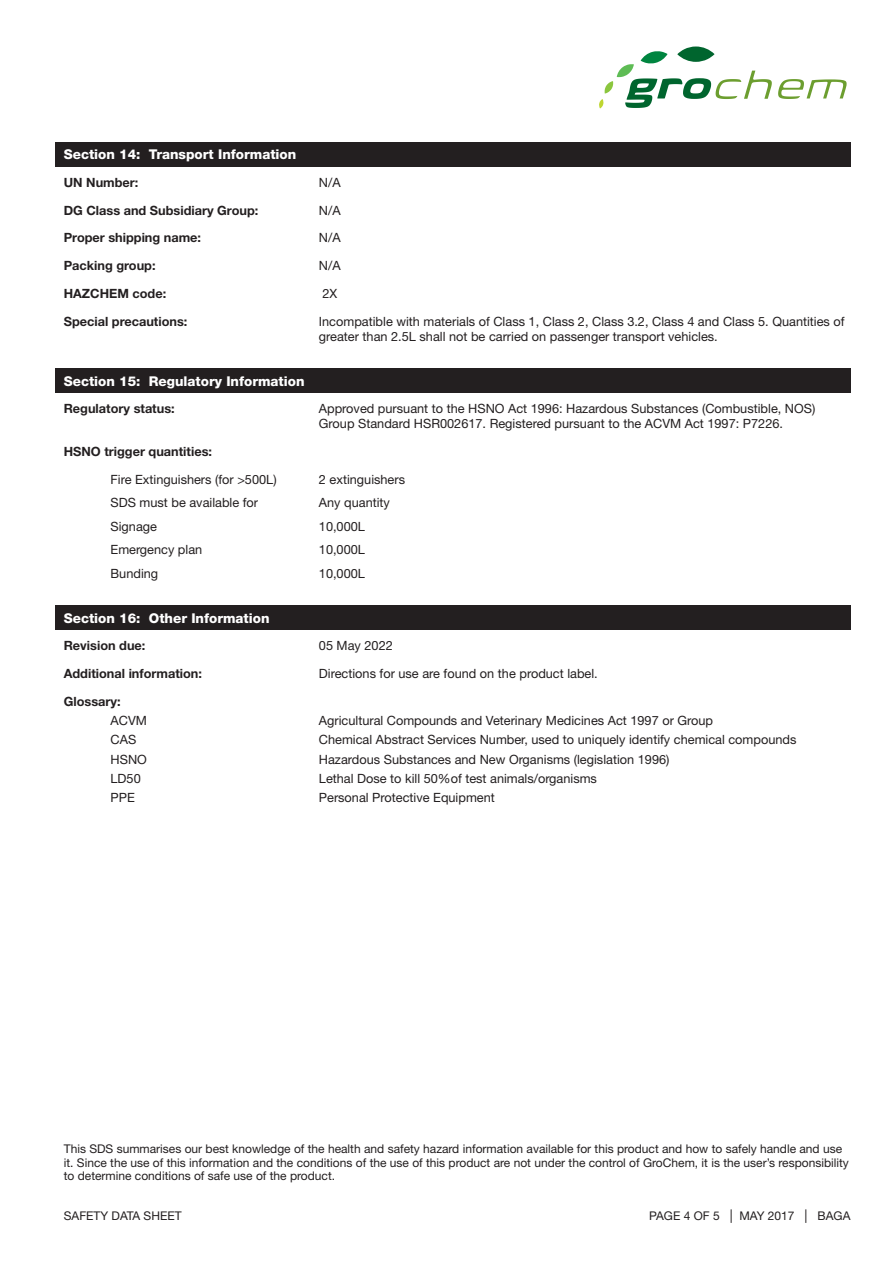
<style>
.page{position:relative;width:893px;height:1263px;background:#fff}
.page>*{position:absolute;margin:0;border:0;box-sizing:border-box;transform-origin:0 0}
.t1{font:800 13.5px "Helvetica Neue";color:#fff}
.t2{font:12.75px/15px "Helvetica Neue";color:#231f20}
.t3{font:700 12.75px "Helvetica Neue";color:#231f20}
.t4{font:12px/13.5px "Helvetica Neue";color:#231f20}
.s1{font-size:13.5px}
</style>
<div class="page">
<svg style="left:778px;top:79px;width:69px;height:20px"></svg>
<svg style="left:599px;top:46px;width:173px;height:63px"></svg>
<div style="left:55px;top:142px;width:795px;height:25px;background:#231f20"></div>
<div style="left:55px;top:369px;width:795px;height:24px;background:#231f20"></div>
<div style="left:55px;top:606px;width:795px;height:24px;background:#231f20"></div>
<p class="t1" style="left:64px;top:146px;width:234px">Section 14: Transport Information</p>
<p class="t3" style="left:64px;top:174px;width:76px">UN Number:</p>
<p class="t2" style="left:319px;top:175px;width:23px">N/A</p>
<p class="t3" style="left:64px;top:202px;width:196px">DG Class and Subsidiary Group:</p>
<p class="t2" style="left:319px;top:202px;width:23px">N/A</p>
<p class="t3" style="left:64px;top:230px;width:139px">Proper shipping name:</p>
<p class="t2" style="left:319px;top:230px;width:23px">N/A</p>
<p class="t3" style="left:64px;top:258px;width:93px">Packing group:</p>
<p class="t2" style="left:319px;top:258px;width:23px">N/A</p>
<p class="t3" style="left:64px;top:286px;width:104px">HAZCHEM code:</p>
<p class="t2" style="left:322px;top:286px;width:16px">2X</p>
<p class="t3" style="left:64px;top:313px;width:125px">Special precautions:</p>
<p class="t2" style="left:319px;top:313px;width:527px">Incompatible with materials of Class 1, Class 2, Class 3.2, Class 4 and Class 5. Quantities of greater than 2.5L shall not be carried on passenger transport vehicles.</p>
<p class="t1" style="left:64px;top:373px;width:242px">Section 15: Regulatory Information</p>
<p class="t3" style="left:64px;top:401px;width:112px">Regulatory status:</p>
<p class="t2" style="left:319px;top:401px;width:498px">Approved pursuant to the HSNO Act 1996: Hazardous Substances (Combustible, NOS)<br>Group Standard HSR002617. Registered pursuant to the ACVM Act 1997: P7226.</p>
<p class="t3" style="left:64px;top:444px;width:150px">HSNO trigger quantities:</p>
<p class="t2" style="left:111px;top:472px;width:168px">Fire Extinguishers (for &gt;500L)</p>
<p class="t2" style="left:319px;top:472px;width:88px">2 extinguishers</p>
<p class="t2" style="left:111px;top:495px;width:149px">SDS must be available for</p>
<p class="t2" style="left:319px;top:495px;width:73px">Any quantity</p>
<p class="t2" style="left:111px;top:519px;width:48px">Signage</p>
<p class="t2" style="left:319px;top:519px;width:48px">10,000L</p>
<p class="t2" style="left:111px;top:542px;width:93px">Emergency plan</p>
<p class="t2" style="left:319px;top:542px;width:48px">10,000L</p>
<p class="t2" style="left:111px;top:566px;width:49px">Bunding</p>
<p class="t2" style="left:319px;top:566px;width:48px">10,000L</p>
<p class="t1" style="left:64px;top:610px;width:207px">Section 16: Other Information</p>
<p class="t3" style="left:64px;top:638px;width:83px">Revision due:</p>
<p class="t2" style="left:319px;top:638px;width:75px">05 May 2022</p>
<p class="t3" style="left:64px;top:666px;width:140px">Additional information:</p>
<p class="t2" style="left:319px;top:666px;width:280px">Directions for use are found on the product label.</p>
<p class="t3" style="left:64px;top:693px;width:58px">Glossary:</p>
<p class="t2" style="left:111px;top:713px;width:38px">ACVM</p>
<p class="t2" style="left:319px;top:713px;width:396px">Agricultural Compounds and Veterinary Medicines Act 1997 or Group</p>
<p class="t2" style="left:111px;top:732px;width:27px">CAS</p>
<p class="t2" style="left:319px;top:732px;width:479px">Chemical Abstract Services Number, used to uniquely identify chemical compounds</p>
<p class="t2" style="left:111px;top:751px;width:38px">HSNO</p>
<p class="t2" style="left:319px;top:751px;width:352px">Hazardous Substances and New Organisms (legislation 1996)</p>
<p class="t2" style="left:111px;top:771px;width:32px">LD50</p>
<p class="t2" style="left:319px;top:771px;width:280px">Lethal Dose to kill 50%of test animals/organisms</p>
<p class="t2" style="left:111px;top:790px;width:26px">PPE</p>
<p class="t2" style="left:319px;top:790px;width:177px">Personal Protective Equipment</p>
<p class="t4" style="left:64px;top:1142px;width:787px">This SDS summarises our best knowledge of the health and safety hazard information available for this product and how to safely handle and use it. Since the use of this information and the conditions of the use of this product are not under the control of GroChem, it is the user’s responsibility to determine conditions of safe use of the product.</p>
<p class="t4" style="left:64px;top:1209px;width:119px">SAFETY DATA SHEET</p>
<p class="t4" style="left:649px;top:1209px;width:203px">PAGE 4 OF 5 <span class="s1">|</span> MAY 2017 <span class="s1">|</span> BAGA</p>
</div>
